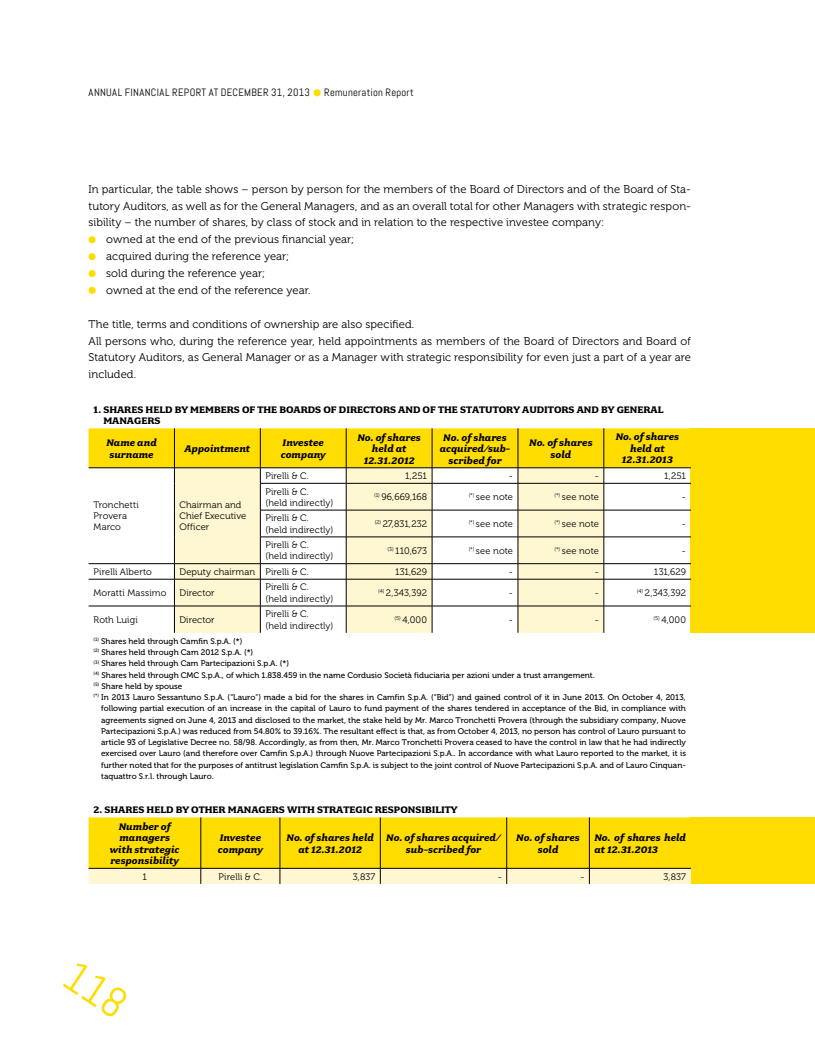
<style>
.page{position:relative;width:815px;height:1063px;background:#fff}
.page>*{position:absolute;margin:0;border:0;box-sizing:border-box;transform-origin:0 0}
.t1{font:11.25px/16.9px "Museo 300";letter-spacing:.005em;color:#000}
.t2{font:italic 700 10.62px/11.5px "Fairplex Wide";letter-spacing:.01em;color:#000;text-align:center}
.t3{font:700 10.62px "Fairplex Wide";color:#000}
.t4{font:10.62px "Abel";letter-spacing:.03em;color:#000}
.t5{font:9.38px/11.2px "Museo 300";letter-spacing:.01em;color:#000}
.t6{font:8.12px "Museo 500";color:#000}
</style>
<div class="page">
<div style="left:691px;top:428px;width:124px;height:205px;background:#fd0"></div>
<div style="left:691px;top:817px;width:124px;height:67px;background:#fd0"></div>
<div style="left:89px;top:236px;width:7px;height:7px;background:#fd0;border-radius:50%"></div>
<div style="left:89px;top:253px;width:7px;height:7px;background:#fd0;border-radius:50%"></div>
<div style="left:89px;top:270px;width:7px;height:7px;background:#fd0;border-radius:50%"></div>
<div style="left:89px;top:287px;width:7px;height:7px;background:#fd0;border-radius:50%"></div>
<svg style="left:89px;top:428px;width:602px;height:205px"></svg>
<svg style="left:89px;top:817px;width:602px;height:67px"></svg>
<div style="left:314px;top:89px;width:7px;height:7px;background:#fd0;border-radius:50%"></div>
<h2 class="t4" style="left:89px;top:86px;width:223px">ANNUAL FINANCIAL REPORT AT DECEMBER 31, 2013</h2>
<h2 class="t4" style="left:324px;top:86px;width:91px">REMUNERATION REPORT</h2>
<h1 class="t1" style="left:89px;top:181px;width:604px">In particular, the table shows – person by person for the members of the Board of Directors and of the Board of Sta-</h1>
<h1 class="t1" style="left:89px;top:197px;width:604px">tutory Auditors, as well as for the General Managers, and as an overall total for other Managers with strategic respon-</h1>
<h1 class="t1" style="left:89px;top:214px;width:517px">sibility – the number of shares, by class of stock and in relation to the respective investee company:</h1>
<h1 class="t1" style="left:106px;top:231px;width:250px">owned at the end of the previous financial year;</h1>
<h1 class="t1" style="left:106px;top:248px;width:185px">acquired during the reference year;</h1>
<h1 class="t1" style="left:106px;top:265px;width:160px">sold during the reference year;</h1>
<h1 class="t1" style="left:106px;top:282px;width:206px">owned at the end of the reference year.</h1>
<p class="t1" style="left:89px;top:316px;width:604px">The title, terms and conditions of ownership are also specified.<br>All persons who, during the reference year, held appointments as members of the Board of Directors and Board of Statutory Auditors, as General Manager or as a Manager with strategic responsibility for even just a part of a year are included.</p>
<h2 class="t3" style="left:94px;top:403px;width:32px">1. SHARE</h2>
<h2 class="t3" style="left:137px;top:403px;width:24px">S HELD</h2>
<h2 class="t3" style="left:175px;top:403px;width:25px">BY MEM</h2>
<h2 class="t3" style="left:214px;top:403px;width:81px">BERS OF THE BOARD</h2>
<h2 class="t3" style="left:315px;top:403px;width:31px">S OF DIRE</h2>
<h2 class="t3" style="left:363px;top:403px;width:15px">CTOR</h2>
<h2 class="t3" style="left:390px;top:403px;width:17px">S AND</h2>
<h2 class="t3" style="left:423px;top:403px;width:78px">OF THE STATUTOR</h2>
<h2 class="t3" style="left:513px;top:403px;width:31px">Y AUDITOR</h2>
<h2 class="t3" style="left:569px;top:403px;width:17px">S AND</h2>
<h2 class="t3" style="left:601px;top:403px;width:24px">BY GENERAL</h2>
<h2 class="t3" style="left:103px;top:415px;width:9px">MANAGER</h2>
<h2 class="t3" style="left:154px;top:415px;width:8px">S</h2>
<h2 class="t2" style="left:106px;top:437px;width:52px;text-align:left">Name and surname</h2>
<h2 class="t2" style="left:185px;top:443px;width:67px">Appointment</h2>
<h2 class="t2" style="left:281px;top:437px;width:46px;text-align:left">Investee company</h2>
<h2 class="t2" style="left:357px;top:431px;width:65px">No. of shares held at<br>12.31.2012</h2>
<h2 class="t2" style="left:440px;top:431px;width:72px">No. of shares acquired/sub&shy;scribed for</h2>
<h2 class="t2" style="left:529px;top:437px;width:65px">No. of shares sold</h2>
<h2 class="t2" style="left:616px;top:431px;width:65px">No. of shares held at<br>12.31.2013</h2>
<p class="t5" style="left:94px;top:499px;width:47px">Tronchetti<br>Provera<br>Marco</p>
<p class="t5" style="left:179px;top:499px;width:68px">Chairman and<br>Chief Executive<br>Officer</p>
<p class="t5" style="left:265px;top:470px;width:45px">Pirelli &amp; C.</p>
<p class="t5" style="left:405px;top:470px;width:23px">1,251</p>
<p class="t5" style="left:509px;top:470px;width:6px">-</p>
<p class="t5" style="left:595px;top:470px;width:6px">-</p>
<p class="t5" style="left:664px;top:470px;width:23px">1,251</p>
<p class="t5" style="left:265px;top:486px;width:69px">Pirelli &amp; C.<br>(held indirectly)</p>
<p class="t5" style="left:374px;top:492px;width:55px"><sup>(1)</sup> 96,669,168</p>
<p class="t5" style="left:469px;top:492px;width:46px"><sup>(*)</sup> see note</p>
<p class="t5" style="left:555px;top:492px;width:46px"><sup>(*)</sup> see note</p>
<p class="t5" style="left:682px;top:492px;width:6px">-</p>
<p class="t5" style="left:265px;top:513px;width:69px">Pirelli &amp; C.<br>(held indirectly)</p>
<p class="t5" style="left:375px;top:518px;width:54px"><sup>(2)</sup> 27,831,232</p>
<p class="t5" style="left:469px;top:518px;width:46px"><sup>(*)</sup> see note</p>
<p class="t5" style="left:555px;top:518px;width:46px"><sup>(*)</sup> see note</p>
<p class="t5" style="left:682px;top:518px;width:6px">-</p>
<p class="t5" style="left:265px;top:540px;width:69px">Pirelli &amp; C.<br>(held indirectly)</p>
<p class="t5" style="left:388px;top:545px;width:41px"><sup>(3)</sup> 110,673</p>
<p class="t5" style="left:469px;top:545px;width:46px"><sup>(*)</sup> see note</p>
<p class="t5" style="left:555px;top:545px;width:46px"><sup>(*)</sup> see note</p>
<p class="t5" style="left:682px;top:545px;width:6px">-</p>
<p class="t5" style="left:94px;top:566px;width:60px">Pirelli Alberto</p>
<p class="t5" style="left:179px;top:566px;width:131px">Deputy chairman Pirelli &amp; C.</p>
<p class="t5" style="left:395px;top:566px;width:33px">131,629</p>
<p class="t5" style="left:509px;top:566px;width:6px">-</p>
<p class="t5" style="left:595px;top:566px;width:6px">-</p>
<p class="t5" style="left:654px;top:566px;width:33px">131,629</p>
<p class="t5" style="left:94px;top:587px;width:74px">Moratti Massimo</p>
<p class="t5" style="left:179px;top:587px;width:37px">Director</p>
<p class="t5" style="left:265px;top:582px;width:69px">Pirelli &amp; C.<br>(held indirectly)</p>
<p class="t5" style="left:378px;top:587px;width:51px"><sup>(4)</sup> 2,343,392</p>
<p class="t5" style="left:509px;top:587px;width:6px">-</p>
<p class="t5" style="left:595px;top:587px;width:6px">-</p>
<p class="t5" style="left:637px;top:587px;width:51px"><sup>(4)</sup> 2,343,392</p>
<p class="t5" style="left:94px;top:614px;width:46px">Roth Luigi</p>
<p class="t5" style="left:179px;top:614px;width:37px">Director</p>
<p class="t5" style="left:265px;top:609px;width:69px">Pirelli &amp; C.<br>(held indirectly)</p>
<p class="t5" style="left:395px;top:614px;width:34px"><sup>(5)</sup> 4,000</p>
<p class="t5" style="left:509px;top:614px;width:6px">-</p>
<p class="t5" style="left:595px;top:614px;width:6px">-</p>
<p class="t5" style="left:653px;top:614px;width:34px"><sup>(5)</sup> 4,000</p>
<p class="t6" style="left:94px;top:637px;width:150px"><sup>(1)</sup> Shares held through Camfin S.p.A. (*)</p>
<p class="t6" style="left:94px;top:648px;width:161px"><sup>(2)</sup> Shares held through Cam 2012 S.p.A. (*)</p>
<p class="t6" style="left:94px;top:659px;width:197px"><sup>(3)</sup> Shares held through Cam Partecipazioni S.p.A. (*)</p>
<p class="t6" style="left:94px;top:670px;width:503px"><sup>(4)</sup> Shares held through CMC S.p.A., of which 1.838.459 in the name Cordusio Società fiduciaria per azioni under a trust arrangement.</p>
<p class="t6" style="left:94px;top:682px;width:90px"><sup>(5)</sup> Share held by spouse</p>
<p class="t6" style="left:94px;top:693px;width:594px"><sup>(*)</sup> In 2013 Lauro Sessantuno S.p.A. (“Lauro”) made a bid for the shares in Camfin S.p.A. (“Bid”) and gained control of it in June 2013. On October 4, 2013,</p>
<p class="t6" style="left:101px;top:704px;width:586px">following partial execution of an increase in the capital of Lauro to fund payment of the shares tendered in acceptance of the Bid, in compliance with</p>
<p class="t6" style="left:101px;top:715px;width:586px">agreements signed on June 4, 2013 and disclosed to the market, the stake held by Mr. Marco Tronchetti Provera (through the subsidiary company, Nuove</p>
<p class="t6" style="left:101px;top:727px;width:586px">Partecipazioni S.p.A.) was reduced from 54.80% to 39.16%. The resultant effect is that, as from October 4, 2013, no person has control of Lauro pursuant to</p>
<p class="t6" style="left:101px;top:738px;width:586px">article 93 of Legislative Decree no. 58/98. Accordingly, as from then, Mr. Marco Tronchetti Provera ceased to have the control in law that he had indirectly</p>
<p class="t6" style="left:101px;top:749px;width:586px">exercised over Lauro (and therefore over Camfin S.p.A.) through Nuove Partecipazioni S.p.A.. In accordance with what Lauro reported to the market, it is</p>
<p class="t6" style="left:101px;top:760px;width:586px">further noted that for the purposes of antitrust legislation Camfin S.p.A. is subject to the joint control of Nuove Partecipazioni S.p.A. and of Lauro Cinquan-</p>
<p class="t6" style="left:101px;top:772px;width:114px">taquattro S.r.l. through Lauro.</p>
<h2 class="t3" style="left:94px;top:804px;width:33px">2. SHARE</h2>
<h2 class="t3" style="left:138px;top:804px;width:24px">S HELD</h2>
<h2 class="t3" style="left:176px;top:804px;width:61px">BY OTHER MANAGER</h2>
<h2 class="t3" style="left:279px;top:804px;width:52px">S WITH STRATEGI</h2>
<h2 class="t3" style="left:366px;top:804px;width:72px">C RESPONSIBILIT</h2>
<h2 class="t3" style="left:451px;top:804px;width:8px">Y</h2>
<h2 class="t2" style="left:110px;top:820px;width:71px">Number of managers with strategic responsibility</h2>
<h2 class="t2" style="left:218px;top:832px;width:46px;text-align:left">Investee company</h2>
<h2 class="t2" style="left:286px;top:832px;width:89px">No. of shares held at 12.31.2012</h2>
<h2 class="t2" style="left:386px;top:832px;width:116px">No. of shares acquired/ sub-scribed for</h2>
<h2 class="t2" style="left:516px;top:832px;width:65px">No. of shares sold</h2>
<h2 class="t2" style="left:594px;top:832px;width:93px;text-align:left">No. of shares held at 12.31.2013</h2>
<p class="t5" style="left:142px;top:871px;width:6px">1</p>
<p class="t5" style="left:219px;top:871px;width:45px">Pirelli &amp; C.</p>
<p class="t5" style="left:353px;top:871px;width:24px">3,837</p>
<p class="t5" style="left:498px;top:871px;width:6px">-</p>
<p class="t5" style="left:580px;top:871px;width:6px">-</p>
<p class="t5" style="left:663px;top:871px;width:24px">3,837</p>
</div>
